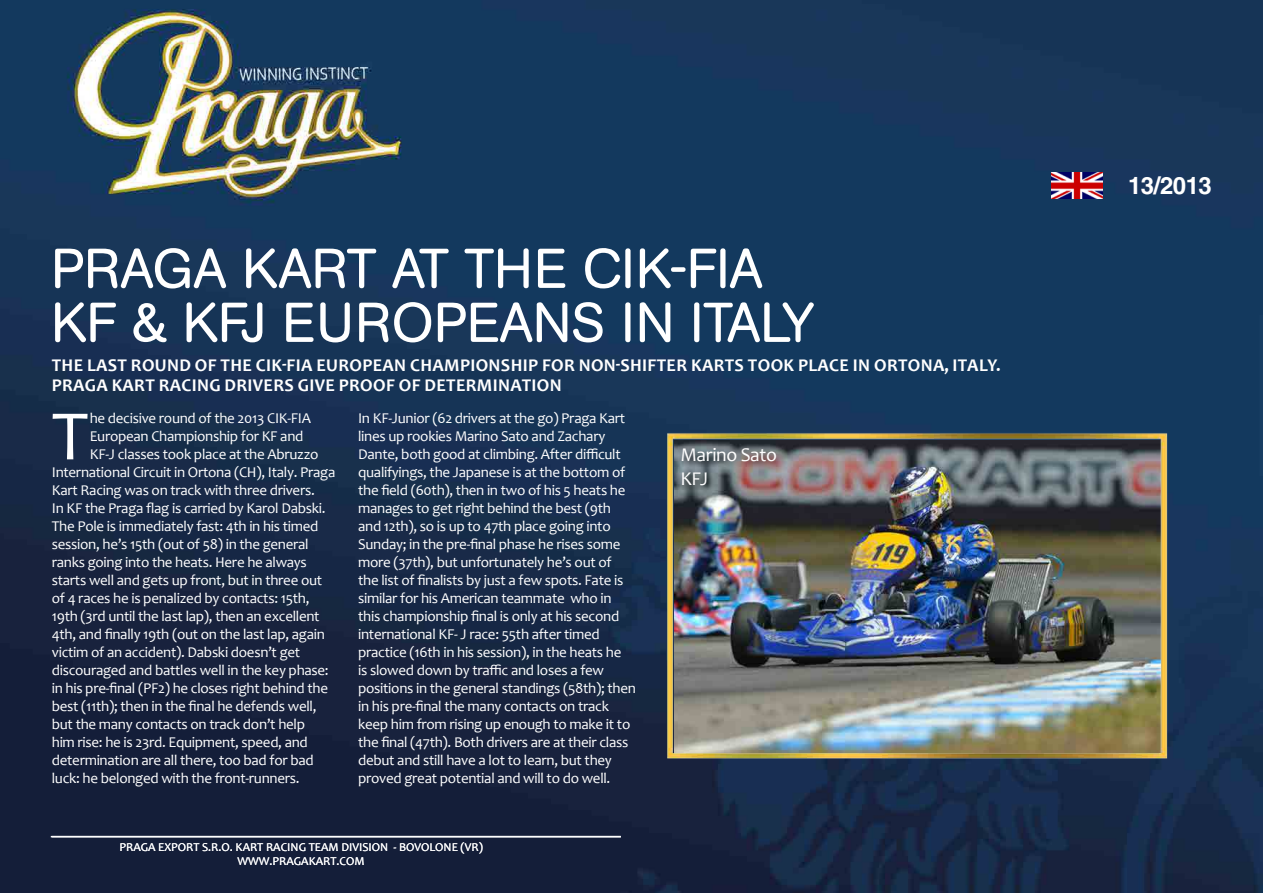
<style>
.page{position:relative;width:1263px;height:893px;background:#fff}
.page>*{position:absolute;margin:0;border:0;box-sizing:border-box;transform-origin:0 0}
.t1{font:71.7px "Candara";color:#fff}
.t2{font:55.5px "AG Book Rounded";letter-spacing:-.01em;color:#fff}
.t3{font:700 24px "Helvetica";letter-spacing:-.02em;color:#fff}
.t4{font:19.5px "Candara";letter-spacing:-.02em;color:#fff}
.t5{font:700 18px "Candara";letter-spacing:.02em;color:#fff}
.t6{font:15px/18px "Candara";letter-spacing:-.02em;color:#fff}
.t7{font:12px "Candara";color:#fff}
</style>
<div class="page">
<img style="left:0;top:0;width:1263px;height:893px">
<img style="left:1051px;top:173px;width:51px;height:25px">
<hr style="left:51px;top:836px;width:570px;height:1px;background:#fff">
<img style="left:659px;top:427px;width:513px;height:339px">
<svg style="left:676px;top:444px;width:110px;height:52px;background:#747175"></svg>
<p class="t2" style="left:51px;top:237px;width:713px">PRAGA KART AT THE CIK-FIA</p>
<p class="t2" style="left:51px;top:291px;width:764px">KF &amp; KFJ EUROPEANS IN ITALY</p>
<p class="t5" style="left:52px;top:354px;width:950px">THE LAST ROUND OF THE CIK-FIA EUROPEAN CHAMPIONSHIP FOR NON-SHIFTER KARTS TOOK PLACE IN ORTONA, ITALY.</p>
<p class="t5" style="left:52px;top:374px;width:511px">PRAGA KART RACING DRIVERS GIVE PROOF OF DETERMINATION</p>
<p class="t1" style="left:52px;top:391px;width:38px">T</p>
<p class="t6" style="left:90px;top:409px;width:223px">he decisive round of the 2013 CIK-FIA</p>
<p class="t6" style="left:358px;top:409px;width:279px">In KF-Junior (62 drivers at the go) Praga Kart lines up rookies Marino Sato and Zachary Dante, both good at climbing. After difficult qualifyings, the Japanese is at the bottom of the field (60th), then in two of his 5 heats he manages to get right behind the best (9th and 12th), so is up to 47th place going into Sunday; in the pre-final phase he rises some more (37th), but unfortunately he’s out of<br>the list of finalists by just a few spots. Fate is similar for his American teammate who in this championship final is only at his second international KF- J race: 55th after timed practice (16th in his session), in the heats he<br>is slowed down by traffic and loses a few positions in the general standings (58th); then in his pre-final the many contacts on track keep him from rising up enough to make it to the final (47th). Both drivers are at their class debut and still have a lot to learn, but they proved great potential and will to do well.</p>
<p class="t6" style="left:90px;top:427px;width:215px">European Championship for KF and</p>
<p class="t6" style="left:90px;top:445px;width:230px">KF-J classes took place at the Abruzzo</p>
<p class="t6" style="left:52px;top:463px;width:285px">International Circuit in Ortona (CH), Italy. Praga</p>
<p class="t6" style="left:52px;top:481px;width:264px">Kart Racing was on track with three drivers.</p>
<p class="t6" style="left:52px;top:499px;width:278px">In KF the Praga flag is carried by Karol Dabski.<br>The Pole is immediately fast: 4th in his timed session, he’s 15th (out of 58) in the general ranks going into the heats. Here he always starts well and gets up front, but in three out of 4 races he is penalized by contacts: 15th, 19th (3rd until the last lap), then an excellent 4th, and finally 19th (out on the last lap, again victim of an accident). Dabski doesn’t get discouraged and battles well in the key phase: in his pre-final (PF2) he closes right behind the best (11th); then in the final he defends well, but the many contacts on track don’t help him rise: he is 23rd. Equipment, speed, and determination are all there, too bad for bad luck: he belonged with the front-runners.</p>
<p class="t4" style="left:680px;top:442px;width:98px">Marino Sato</p>
<p class="t4" style="left:680px;top:466px;width:29px">KFJ</p>
<p class="t7" style="left:120px;top:840px;width:365px">PRAGA EXPORT S.R.O. KART RACING TEAM DIVISION - BOVOLONE (VR)</p>
<p class="t7" style="left:238px;top:853px;width:129px">WWW.PRAGAKART.COM</p>
<p class="t3" style="left:1128px;top:171px;width:85px">13/2013</p>
</div>
